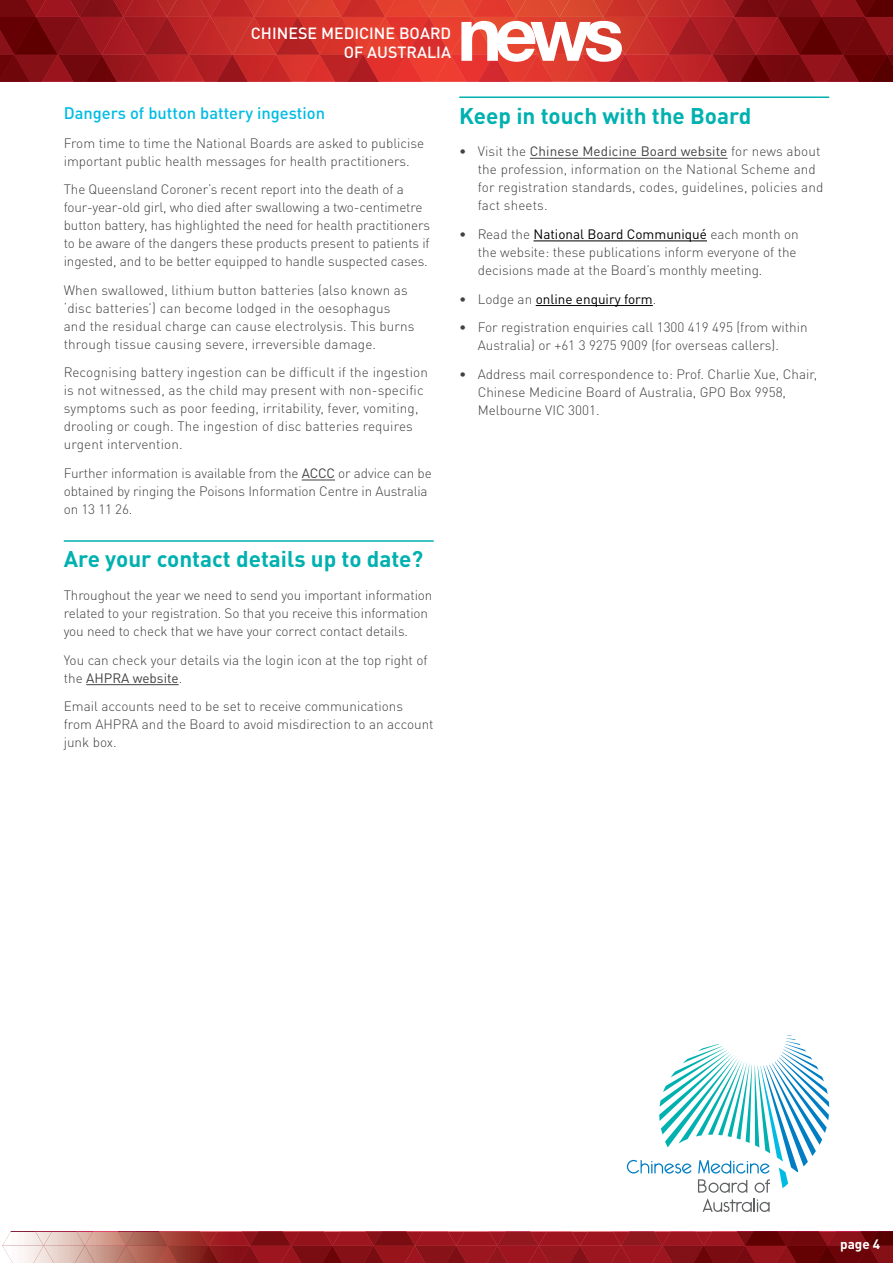
<style>
.page{position:relative;width:893px;height:1263px;background:#fff}
.page>*{position:absolute;margin:0;border:0;box-sizing:border-box;transform-origin:0 0}
.t1{font:700 22.5px "DINOT";color:#00b1b0}
.t2{font:500 16.5px "DINOT";color:#00bce4}
.t3{font:500 16.05px/19.2px "DIN";color:#fff;text-align:right}
.t4{font:300 13.5px/18px "DINOT";color:#414042}
.t5{font:13.5px "DINOT";color:#000}
.t6{font:700 13.5px "DINOT";color:#fff}
.s1{font-weight:400}
.s2{font-weight:400;color:#000}
.s3{font-weight:300;color:#414042}
</style>
<div class="page">
<svg style="left:0;top:0;width:893px;height:82px;background:#b52f2e"></svg>
<svg style="left:238px;top:1232px;width:655px;height:31px;background:#8b1118"></svg>
<img style="left:93px;top:1232px;width:145px;height:14px">
<img style="left:142px;top:1246px;width:96px;height:17px">
<img style="left:2px;top:1232px;width:75px;height:31px">
<img style="left:77px;top:1232px;width:16px;height:14px">
<img style="left:201px;top:1232px;width:16px;height:14px">
<img style="left:126px;top:1246px;width:16px;height:17px">
<img style="left:118px;top:1232px;width:8px;height:14px">
<img style="left:27px;top:1246px;width:33px;height:17px">
<img style="left:151px;top:1246px;width:33px;height:17px">
<img style="left:126px;top:1232px;width:33px;height:14px">
<img style="left:69px;top:1246px;width:16px;height:17px">
<img style="left:192px;top:1246px;width:33px;height:17px">
<img style="left:159px;top:1232px;width:16px;height:14px">
<img style="left:85px;top:1246px;width:41px;height:17px">
<hr style="left:302px;top:480px;width:33px;height:1px;background:#414042">
<hr style="left:64px;top:540px;width:370px;height:2px;background:#00b1b0">
<hr style="left:86px;top:684px;width:93px;height:1px;background:#414042">
<hr style="left:459px;top:96px;width:370px;height:2px;background:#00b1b0">
<hr style="left:530px;top:158px;width:198px;height:1px;background:#414042">
<hr style="left:533px;top:241px;width:174px;height:1px;background:#000">
<hr style="left:536px;top:305px;width:117px;height:1px;background:#000">
<svg style="left:627px;top:1035px;width:202px;height:177px"></svg>
<p class="t3" style="left:251px;top:23px;width:202px">CHINESE MEDICINE BOARD<br>OF AUSTRALIA</p>
<p class="t2" style="left:64px;top:102px;width:263px">Dangers of button battery ingestion</p>
<p class="t4" style="left:64px;top:134px;width:362px">From time to time the National Boards are asked to publicise important public health messages for health practitioners.</p>
<p class="t4" style="left:64px;top:180px;width:368px">The Queensland Coroner’s recent report into the death of a four-year-old girl, who died after swallowing a two-centimetre button battery, has highlighted the need for health practitioners to be aware of the dangers these products present to patients if ingested, and to be better equipped to handle suspected cases.</p>
<p class="t4" style="left:64px;top:281px;width:352px">When swallowed, lithium button batteries (also known as ‘disc batteries’) can become lodged in the oesophagus and the residual charge can cause electrolysis. This burns through tissue causing severe, irreversible damage.</p>
<p class="t4" style="left:64px;top:363px;width:366px">Recognising battery ingestion can be difficult if the ingestion is not witnessed, as the child may present with non-specific symptoms such as poor feeding, irritability, fever, vomiting, drooling or cough. The ingestion of disc batteries requires urgent intervention.</p>
<p class="t4" style="left:64px;top:464px;width:369px">Further information is available from the <span class="s1">ACCC</span> or advice can be obtained by ringing the Poisons Information Centre in Australia on 13 11 26.</p>
<h1 class="t1" style="left:64px;top:544px;width:361px">Are your contact details up to date?</h1>
<p class="t4" style="left:64px;top:586px;width:370px">Throughout the year we need to send you important information related to your registration. So that you receive this information you need to check that we have your correct contact details.</p>
<p class="t4" style="left:64px;top:651px;width:365px">You can check your details via the login icon at the top right of the <span class="s1">AHPRA website</span>.</p>
<p class="t4" style="left:64px;top:697px;width:371px">Email accounts need to be set to receive communications from AHPRA and the Board to avoid misdirection to an account junk box.</p>
<h1 class="t1" style="left:459px;top:101px;width:294px">Keep in touch with the Board</h1>
<p class="t4" style="left:478px;top:142px;width:347px;text-indent:-18px">• Visit the <span class="s1">Chinese Medicine Board website</span> for news about the profession, information on the National Scheme and for registration standards, codes, guidelines, policies and fact sheets.</p>
<p class="t4" style="left:478px;top:225px;width:322px;text-indent:-18px">• Read the <span class="s2">National Board Communiqué</span> each month on the website: these publications inform everyone of the decisions made at the Board’s monthly meeting.</p>
<p class="t5" style="left:459px;top:290px;width:199px"><span class="s3">• Lodge an</span> online enquiry form<span class="s3">.</span></p>
<p class="t4" style="left:478px;top:318px;width:331px;text-indent:-18px">• For registration enquiries call 1300 419 495 (from within<br>Australia) or +61 3 9275 9009 (for overseas callers).</p>
<p class="t4" style="left:478px;top:365px;width:341px;text-indent:-18px">• Address mail correspondence to: Prof. Charlie Xue, Chair,<br>Chinese Medicine Board of Australia, GPO Box 9958,<br>Melbourne VIC 3001.</p>
<p class="t6" style="left:840px;top:1235px;width:42px">page 4</p>
</div>
